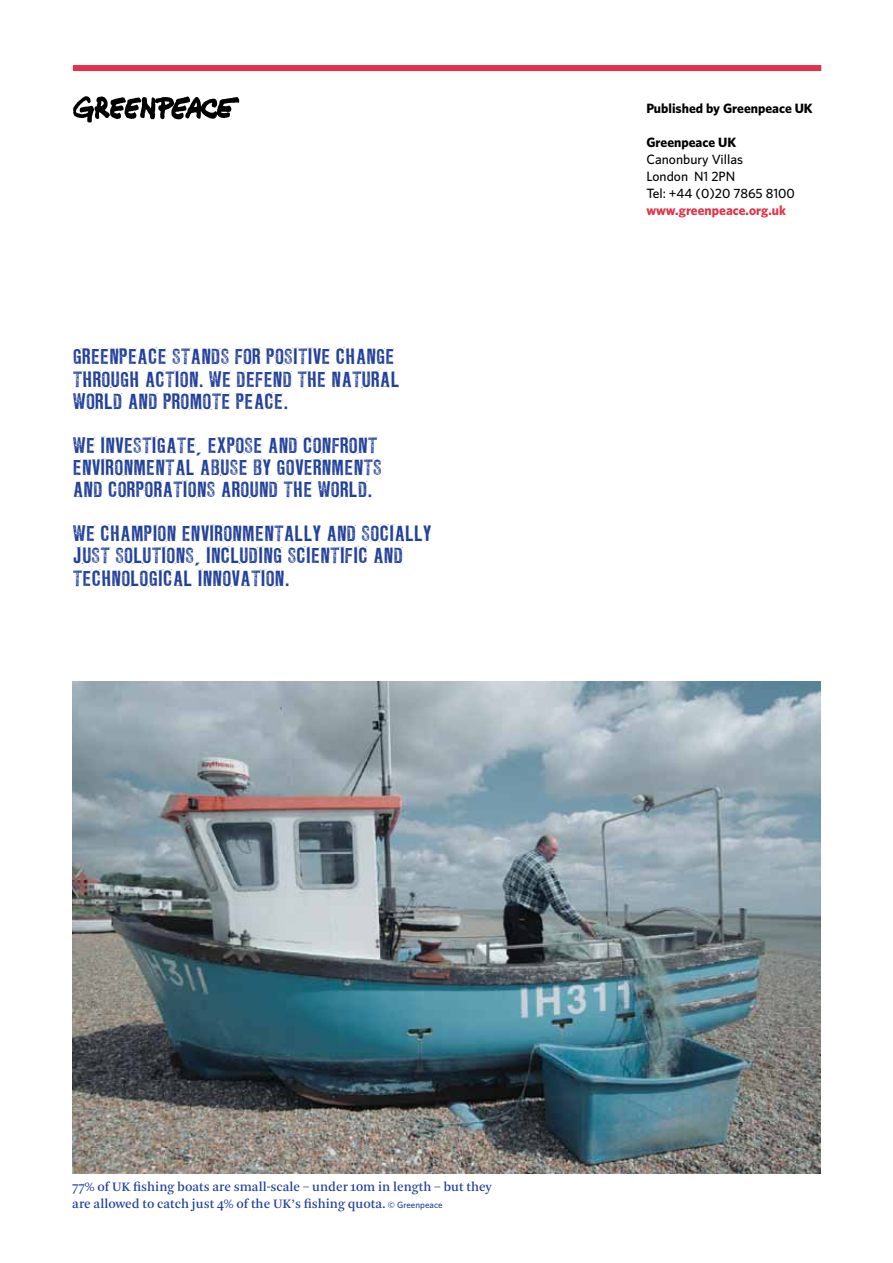
<style>
.page{position:relative;width:893px;height:1263px;background:#fff}
.page>*{position:absolute;margin:0;border:0;box-sizing:border-box;transform-origin:0 0}
.t1{font:19.5px/22px "LL Rubber Grotesque OTF";color:#21409a}
.t2{font:13.5px/17px "Arnhem OT";color:#21409a}
.t3{font:500 13.5px/17px "Whitney HTF";color:#000}
.t4{font:700 13.5px "Whitney HTF";color:#000}
.t5{font:700 13.5px "Whitney HTF";color:#e33149}
.s1{font-family:"Whitney HTF";font-weight:500;font-size:9px}
</style>
<div class="page">
<img style="left:72px;top:681px;width:749px;height:493px">
<div style="left:73px;top:65px;width:748px;height:6px;background:#e33149"></div>
<svg style="left:73px;top:96px;width:166px;height:27px"></svg>
<p class="t1" style="left:73px;top:346px;width:328px">GREENPEACE STANDS FOR POSITIVE CHANGE<br>THROUGH ACTION. WE DEFEND THE NATURAL<br>WORLD AND PROMOTE PEACE.</p>
<p class="t1" style="left:73px;top:435px;width:311px">WE INVESTIGATE, EXPOSE AND CONFRONT<br>ENVIRONMENTAL ABUSE BY GOVERNMENTS<br>AND CORPORATIONS AROUND THE WORLD.</p>
<p class="t1" style="left:73px;top:523px;width:360px">WE CHAMPION ENVIRONMENTALLY AND SOCIALLY<br>JUST SOLUTIONS, INCLUDING SCIENTIFIC AND<br>TECHNOLOGICAL INNOVATION.</p>
<p class="t4" style="left:646px;top:100px;width:168px">Published by Greenpeace UK</p>
<p class="t4" style="left:646px;top:134px;width:91px">Greenpeace UK</p>
<p class="t3" style="left:646px;top:150px;width:150px">Canonbury Villas<br>London N1 2PN<br>Tel: +44 (0)20 7865 8100</p>
<p class="t5" style="left:646px;top:202px;width:141px">www.greenpeace.org.uk</p>
<p class="t2" style="left:72px;top:1178px;width:421px">77% of UK fishing boats are small-scale – under 10m in length – but they are allowed to catch just 4% of the UK’s fishing quota. <span class="s1">© Greenpeace</span></p>
</div>
